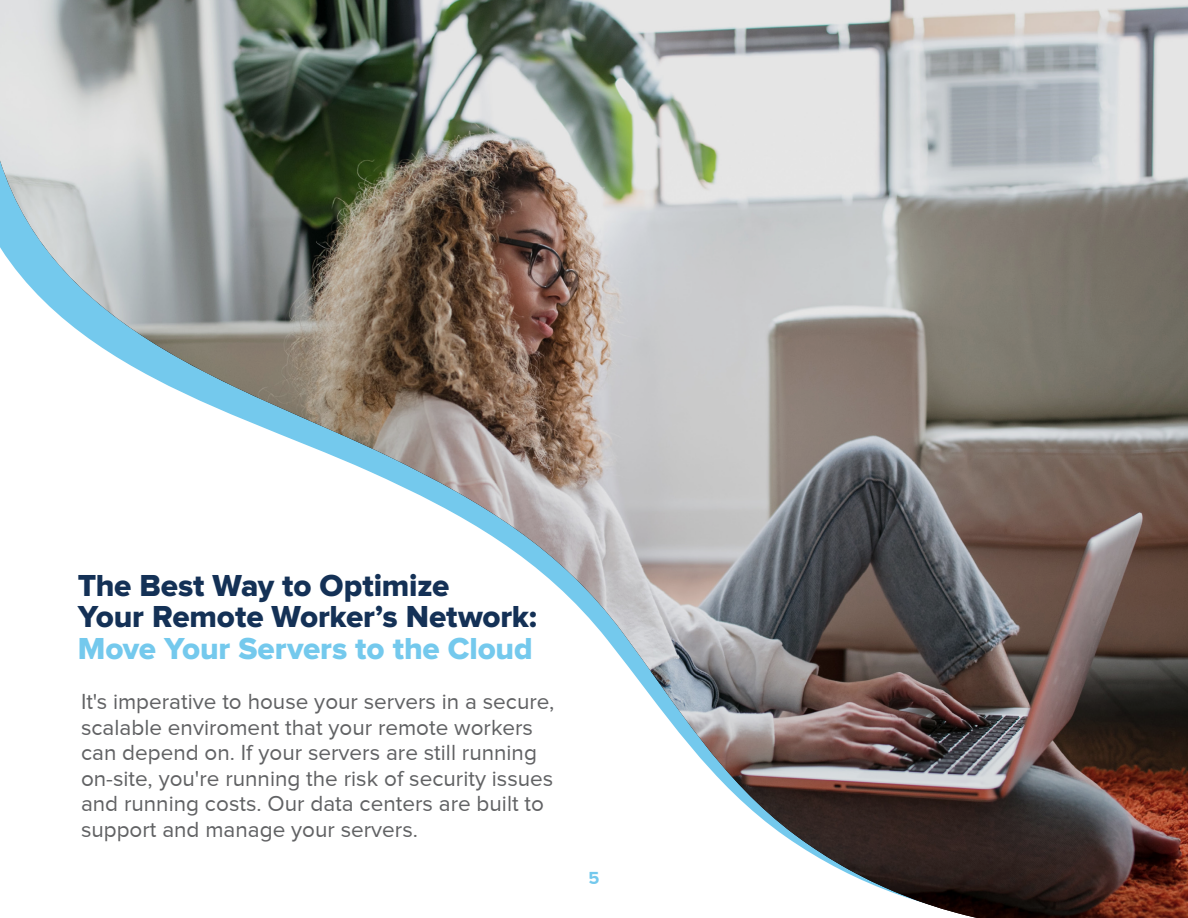
<style>
.page{position:relative;width:1188px;height:918px;background:#fff}
.page>*{position:absolute;margin:0;border:0;box-sizing:border-box;transform-origin:0 0}
.t1{font:31.5px/31.5px "Proxima Nova Extrabld";letter-spacing:-.005em;color:#143156}
.t2{font:31.5px "Proxima Nova Extrabld";letter-spacing:-.005em;color:#74c9ed}
.t3{font:22.5px/25.5px "Proxima Nova";color:#616264}
.t4{font:700 18px "Proxima Nova";color:#74c9ed}
</style>
<div class="page">
<img style="left:0;top:0;width:1188px;height:918px">
<h1 class="t1" style="left:78px;top:570px;width:461px">The Best Way to Optimize<br>Your Remote Worker’s Network:</h1>
<h1 class="t2" style="left:78px;top:630px;width:457px">Move Your Servers to the Cloud</h1>
<p class="t3" style="left:81px;top:689px;width:475px">It's imperative to house your servers in a secure, scalable enviroment that your remote workers can depend on. If your servers are still running on-site, you're running the risk of security issues and running costs. Our data centers are built to support and manage your servers.</p>
<p class="t4" style="left:589px;top:868px;width:12px">5</p>
</div>
